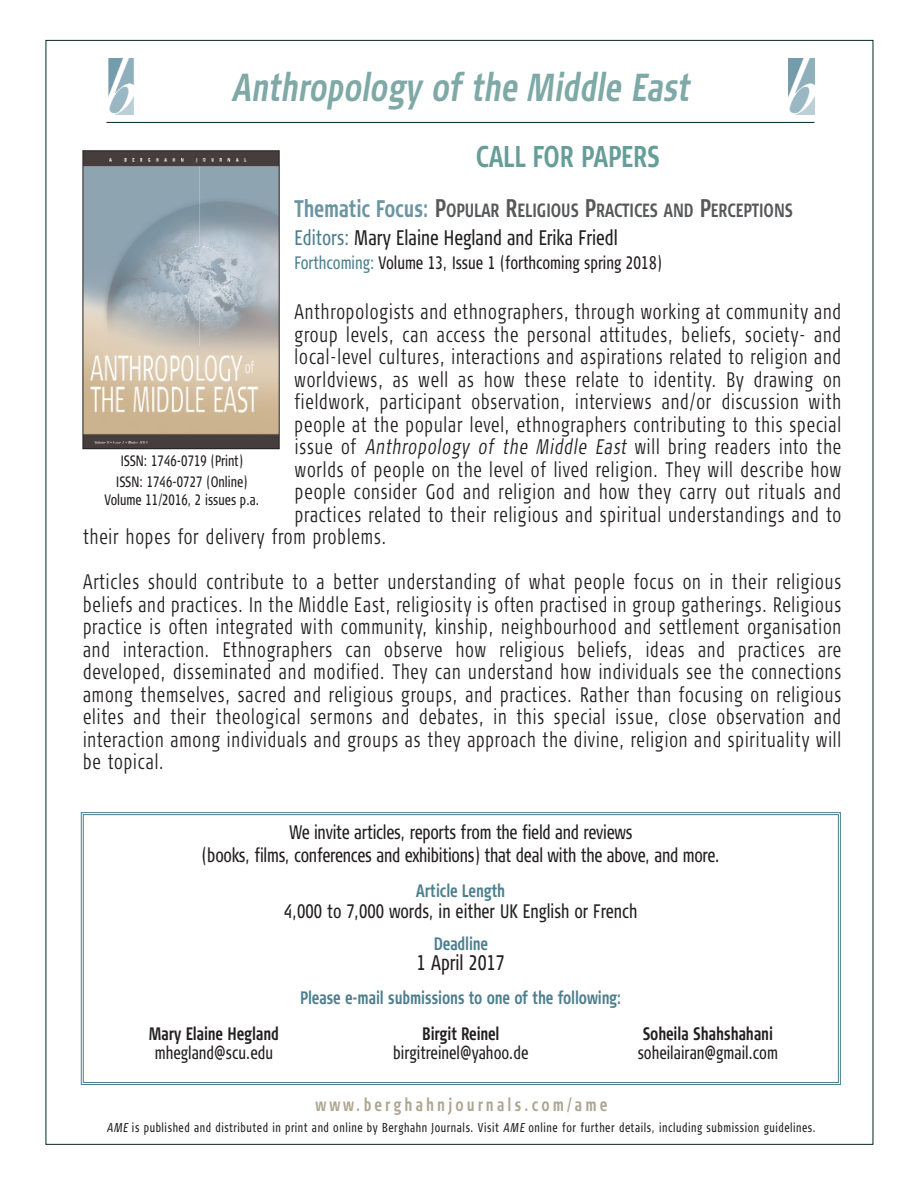
<style>
.page{position:relative;width:918px;height:1188px;background:#fff}
.page>*{position:absolute;margin:0;border:0;box-sizing:border-box;transform-origin:0 0}
.t1{font:italic 700 39px "Signa Cond Column";letter-spacing:-.015em;color:#7fa9a6;scale:.8 1}
.t2{font:700 30px "Signa Cond Column";color:#679d98;scale:.8 1}
.t3{font:300 21px/22.5px "Signa Cond Column";letter-spacing:.055em;color:#231f20;text-align:justify;scale:.8 1}
.t4{font:21px "Signa Cond Column";color:#231f20;scale:.8 1}
.t5{font:19.5px/22.5px "Signa Cond Column";letter-spacing:-.015em;color:#231f20;text-align:center;scale:.8 1}
.t6{font:700 19.2px "Signa Cond Column";color:#57585a;scale:.8 1}
.t7{font:18px "Signa Cond Column";color:#231f20;scale:.8 1}
.t8{font:700 18px "Signa Cond Column";letter-spacing:-.01em;color:#4d7f8e;scale:.8 1}
.t9{font:700 18px "Signa Cond Column";color:#231f20;scale:.8 1}
.t10{font:700 18px "Signa Cond Column";letter-spacing:.215em;color:#afa590;scale:.8 1}
.t11{font:15px/21.5px "Signa Cond Column";color:#231f20;scale:.8 1}
.t12{font:12.75px "Signa Cond Column";letter-spacing:.055em;color:#231f20;scale:.8 1}
.s1{font-size:24px;color:#6b95a2}
.s2{font-size:25.5px}
.s3{color:#4d7f8e}
.s4{font-style:italic}
</style>
<div class="page">
<hr style="left:106px;top:122px;width:708px;height:1px;background:#032726">
<img style="left:789px;top:58px;width:25px;height:57px">
<div style="left:83px;top:814px;width:756px;height:269px;border:1px solid #4d7f8e"></div>
<img style="left:108px;top:58px;width:26px;height:57px">
<img style="left:85px;top:152px;width:193px;height:295px">
<div style="left:83px;top:150px;width:197px;height:299px;border:1px solid #231f20"></div>
<h1 class="t1" style="left:232px;top:74px;width:573px">Anthropology of the Middle East</h1>
<h2 class="t2" style="left:476px;top:146px;width:232px">CALL FOR PAPERS</h2>
<p class="t6" style="left:295px;top:203px;width:624px"><span class="s1">Thematic Focus:</span> <span class="s2">P</span>OPULAR <span class="s2">R</span>ELIGIOUS <span class="s2">P</span>RACTICES AND <span class="s2">P</span>ERCEPTIONS</p>
<p class="t4" style="left:295px;top:230px;width:406px"><span class="s3">Editors:</span> Mary Elaine Hegland and Erika Friedl</p>
<p class="t7" style="left:295px;top:257px;width:461px"><span class="s3">Forthcoming:</span> Volume 13, Issue 1 (forthcoming spring 2018)</p>
<p class="t3" style="left:295px;top:303px;width:685px">Anthropologists and ethnographers, through working at community and</p>
<p class="t3" style="left:295px;top:325px;width:685px">group levels, can access the personal attitudes, beliefs, society- and</p>
<p class="t3" style="left:295px;top:348px;width:685px">local-level cultures, interactions and aspirations related to religion and</p>
<p class="t3" style="left:295px;top:370px;width:685px">worldviews, as well as how these relate to identity. By drawing on</p>
<p class="t3" style="left:295px;top:393px;width:685px">fieldwork, participant observation, interviews and/or discussion with</p>
<p class="t3" style="left:295px;top:415px;width:685px">people at the popular level, ethnographers contributing to this special</p>
<p class="t3" style="left:295px;top:438px;width:684px">issue of <span class="s4">Anthropology of the Middle East</span> will bring readers into the</p>
<p class="t3" style="left:295px;top:460px;width:684px">worlds of people on the level of lived religion. They will describe how</p>
<p class="t3" style="left:295px;top:483px;width:684px">people consider God and religion and how they carry out rituals and</p>
<p class="t3" style="left:295px;top:505px;width:684px">practices related to their religious and spiritual understandings and to</p>
<p class="t3" style="left:83px;top:528px;width:381px">their hopes for delivery from problems.</p>
<p class="t3" style="left:83px;top:573px;width:949px">Articles should contribute to a better understanding of what people focus on in their religious beliefs and practices. In the Middle East, religiosity is often practised in group gatherings. Religious practice is often integrated with community, kinship, neighbourhood and settlement organisation and interaction. Ethnographers can observe how religious beliefs, ideas and practices are developed, disseminated and modified. They can understand how individuals see the connections among themselves, sacred and religious groups, and practices. Rather than focusing on religious elites and their theological sermons and debates, in this special issue, close observation and interaction among individuals and groups as they approach the divine, religion and spirituality will be topical.</p>
<p class="t11" style="left:116px;top:452px;width:166px">ISSN: 1746-0719 (Print)<br>ISSN: 1746-0727 (Online)</p>
<p class="t11" style="left:104px;top:491px;width:195px">Volume 11/2016, 2 issues p.a.</p>
<p class="t5" style="left:202px;top:823px;width:649px">We invite articles, reports from the field and reviews<br>(books, films, conferences and exhibitions) that deal with the above, and more.</p>
<p class="t8" style="left:416px;top:884px;width:113px">Article Length</p>
<p class="t5" style="left:284px;top:902px;width:443px">4,000 to 7,000 words, in either UK English or French</p>
<p class="t8" style="left:434px;top:937px;width:69px">Deadline</p>
<p class="t4" style="left:417px;top:955px;width:112px">1 April 2017</p>
<p class="t8" style="left:300px;top:991px;width:403px">Please e-mail submissions to one of the following:</p>
<p class="t9" style="left:149px;top:1027px;width:164px">Mary Elaine Hegland</p>
<p class="t7" style="left:155px;top:1047px;width:149px">mhegland@scu.edu</p>
<p class="t9" style="left:422px;top:1027px;width:98px">Birgit Reinel</p>
<p class="t7" style="left:393px;top:1047px;width:171px">birgitreinel@yahoo.de</p>
<p class="t9" style="left:643px;top:1027px;width:164px">Soheila Shahshahani</p>
<p class="t7" style="left:638px;top:1047px;width:177px">soheilairan@gmail.com</p>
<p class="t10" style="left:315px;top:1099px;width:366px">www.berghahnjournals.com/ame</p>
<p class="t12" style="left:107px;top:1123px;width:888px"><span class="s4">AME</span> is published and distributed in print and online by Berghahn Journals. Visit <span class="s4">AME</span> online for further details, including submission guidelines.</p>
</div>
